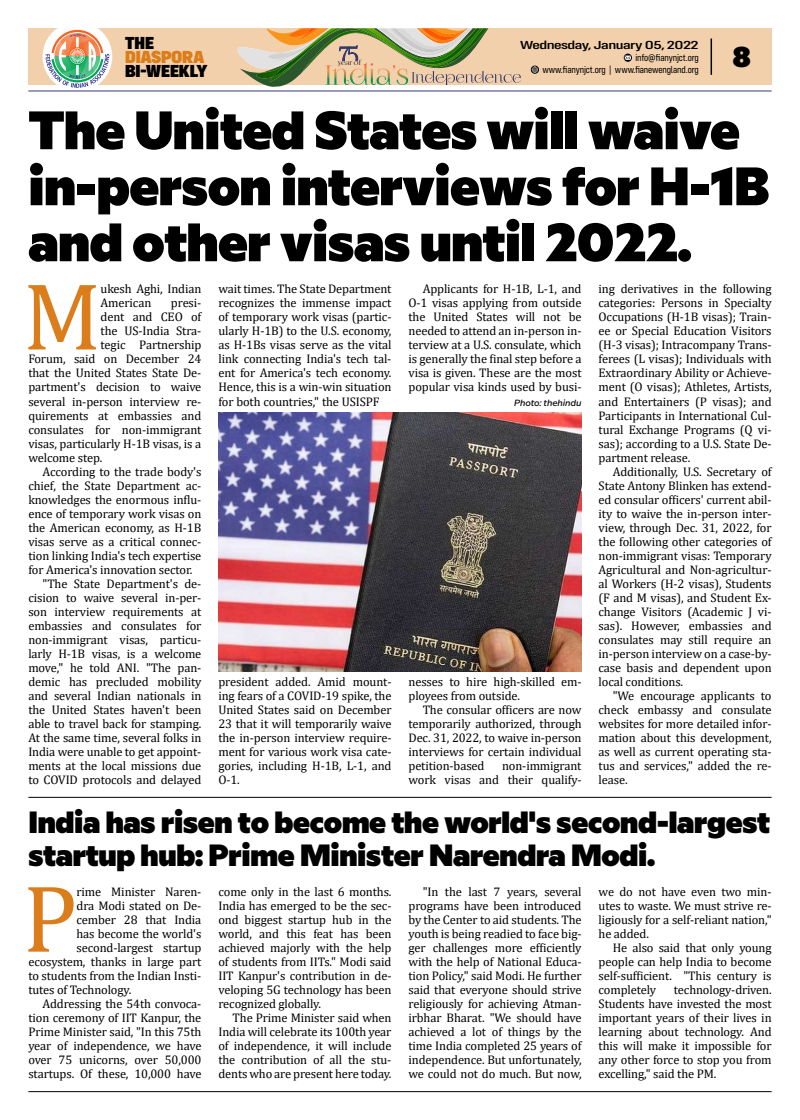
<style>
.page{position:relative;width:800px;height:1120px;background:#fff}
.page>*{position:absolute;margin:0;border:0;box-sizing:border-box;transform-origin:0 0}
.t1{font:96.5px "Cambria";color:#da7d1a}
.t2{font:900 54px/56px "Milliard";letter-spacing:-.01em;color:#000}
.t3{font:900 30.7px/33px "Milliard";letter-spacing:-.01em;color:#000}
.t4{font:900 30px "Config Condensed";color:#000;scale:1.3 1}
.t5{font:900 18px "Config Condensed";letter-spacing:-.035em;color:#000;scale:1.2 1}
.t6{font:900 18px "Config Condensed";letter-spacing:-.03em;color:#da7d1a;scale:1.2 1}
.t7{font:12.5px/14px "Cambria";letter-spacing:-.01em;color:#000;text-align:justify}
.t8{font:500 12px "Config Condensed";letter-spacing:-.03em;color:#000;scale:1.5 1}
.t9{font:10px/12px "Config Condensed";letter-spacing:-.01em;color:#000;text-align:right}
.t10{font:italic 500 9px "Milliard";letter-spacing:-.005em;color:#000}
.t11{font:6.4px "Foglihten No 07";color:#000}
</style>
<div class="page">
<hr style="left:28px;top:1091px;width:743px;height:1px;background:#000">
<div style="left:28px;top:28px;width:743px;height:57px;background:#f3d0ac"></div>
<div style="left:43px;top:22px;width:69px;height:69px;background:#fff;border-radius:50%"></div>
<svg style="left:45px;top:30px;width:64px;height:58px"></svg>
<hr style="left:28px;top:91px;width:743px;height:1px;background:#31396d">
<svg style="left:623px;top:54px;width:8px;height:8px"></svg>
<svg style="left:624px;top:56px;width:6px;height:4px"></svg>
<svg style="left:237px;top:28px;width:302px;height:59px"></svg>
<hr style="left:710px;top:39px;width:1px;height:36px;background:#000">
<hr style="left:28px;top:797px;width:743px;height:1px;background:#000">
<img style="left:218px;top:412px;width:363px;height:259px">
<h3 class="t5" style="left:125px;top:32px;width:26px">THE</h3>
<h3 class="t6" style="left:125px;top:46px;width:68px">DIASPORA</h3>
<h3 class="t5" style="left:125px;top:60px;width:70px">BI-WEEKLY</h3>
<p class="t8" style="left:520px;top:38px;width:121px">Wednesday, January 05, 2022</p>
<p class="t9" style="left:542px;top:51px;width:158px">info@fianynjct.org<br>www.fianynjct.org | www.fianewengland.org</p>
<h2 class="t2" style="left:28px;top:97px;width:742px">The United States will waive in-person interviews for H-1B and other visas until 2022.</h2>
<h1 class="t1" style="left:23px;top:260px;width:80px">M</h1>
<p class="t7" style="left:101px;top:282px;width:102px">ukesh Aghi, Indian<br>American</p>
<h3 class="t4" style="left:732px;top:39px;width:16px">8</h3>
<p class="t11" style="left:338px;top:59px;width:25px">year of</p>
<p class="t7" style="left:598px;top:282px;width:174px">ing derivatives in the following categories: Persons in Specialty Occupations (H-1B visas); Train&shy;ee or Special Education Visitors (H-3 visas); Intracompany Trans&shy;ferees (L visas); Individuals with Extraordinary Ability or Achieve&shy;ment (O visas); Athletes, Artists, and Entertainers (P visas); and Participants in International Cul&shy;tural Exchange Programs (Q vi&shy;sas); according to a U.S. State De&shy;partment release.</p>
<p class="t7" style="left:598px;top:464px;width:174px;text-indent:14px">Additionally, U.S. Secretary of State Antony Blinken has extend&shy;ed consular officers' current abil&shy;ity to waive the in-person inter&shy;view, through Dec. 31, 2022, for the following other categories of non-immigrant visas: Temporary Agricultural and Non-agricultur&shy;al Workers (H-2 visas), Students (F and M visas), and Student Ex&shy;change Visitors (Academic J vi&shy;sas). However, embassies and consulates may still require an in-person interview on a case-by&shy;case basis and dependent upon local conditions.</p>
<p class="t7" style="left:598px;top:688px;width:174px;text-indent:14px">"We encourage applicants to check embassy and consulate websites for more detailed infor&shy;mation about this development, as well as current operating sta&shy;tus and services," added the re&shy;lease.</p>
<p class="t7" style="left:408px;top:282px;width:174px;text-indent:14px">Applicants for H-1B, L-1, and O-1 visas applying from outside the United States will not be needed to attend an in-person in&shy;terview at a U.S. consulate, which is generally the final step before a visa is given. These are the most popular visa kinds used by busi-</p>
<p class="t7" style="left:218px;top:282px;width:174px">wait times. The State Department recognizes the immense impact of temporary work visas (partic&shy;ularly H-1B) to the U.S. economy, as H-1Bs visas serve as the vital link connecting India's tech tal&shy;ent for America's tech economy.<br>Hence, this is a win-win situation for both countries," the USISPF</p>
<p class="t7" style="left:171px;top:296px;width:32px">presi-</p>
<p class="t7" style="left:101px;top:310px;width:102px">dent and CEO of</p>
<p class="t7" style="left:101px;top:324px;width:102px">the US-India Stra-</p>
<p class="t7" style="left:101px;top:338px;width:102px">tegic Partnership</p>
<p class="t7" style="left:28px;top:352px;width:174px">Forum, said on December 24</p>
<p class="t7" style="left:28px;top:366px;width:174px">that the United States State De-</p>
<p class="t7" style="left:28px;top:380px;width:174px">partment's decision to waive</p>
<p class="t7" style="left:28px;top:394px;width:174px">several in-person interview re-</p>
<p class="t7" style="left:28px;top:408px;width:174px">quirements at embassies and</p>
<p class="t7" style="left:28px;top:422px;width:174px">consulates for non-immigrant</p>
<p class="t7" style="left:28px;top:436px;width:174px">visas, particularly H-1B visas, is a</p>
<p class="t7" style="left:28px;top:450px;width:76px">welcome step.</p>
<p class="t7" style="left:43px;top:464px;width:160px">According to the trade body's</p>
<p class="t7" style="left:28px;top:478px;width:174px">chief, the State Department ac-</p>
<p class="t7" style="left:28px;top:492px;width:174px">knowledges the enormous influ-</p>
<p class="t7" style="left:28px;top:506px;width:174px">ence of temporary work visas on</p>
<p class="t7" style="left:28px;top:520px;width:174px">the American economy, as H-1B</p>
<p class="t7" style="left:28px;top:534px;width:174px">visas serve as a critical connec-</p>
<p class="t7" style="left:28px;top:548px;width:174px">tion linking India's tech expertise</p>
<p class="t7" style="left:28px;top:562px;width:165px">for America's innovation sector.</p>
<p class="t7" style="left:43px;top:576px;width:160px">"The State Department's de-</p>
<p class="t7" style="left:28px;top:590px;width:174px">cision to waive several in-per-</p>
<p class="t7" style="left:28px;top:604px;width:174px">son interview requirements at</p>
<p class="t7" style="left:28px;top:618px;width:174px">embassies and consulates for</p>
<p class="t7" style="left:28px;top:632px;width:174px">non-immigrant visas, particu-</p>
<p class="t7" style="left:28px;top:646px;width:174px">larly H-1B visas, is a welcome</p>
<p class="t7" style="left:28px;top:660px;width:174px">move," he told ANI. "The pan-</p>
<p class="t7" style="left:28px;top:674px;width:174px">demic has precluded mobility</p>
<p class="t7" style="left:28px;top:688px;width:174px">and several Indian nationals in</p>
<p class="t7" style="left:28px;top:702px;width:174px">the United States haven't been</p>
<p class="t7" style="left:28px;top:716px;width:174px">able to travel back for stamping.</p>
<p class="t7" style="left:28px;top:730px;width:174px">At the same time, several folks in</p>
<p class="t7" style="left:28px;top:744px;width:174px">India were unable to get appoint-</p>
<p class="t7" style="left:28px;top:758px;width:174px">ments at the local missions due</p>
<p class="t7" style="left:28px;top:772px;width:174px">to COVID protocols and delayed</p>
<p class="t10" style="left:514px;top:396px;width:69px">Photo: thehindu</p>
<p class="t7" style="left:408px;top:674px;width:174px">nesses to hire high-skilled em&shy;ployees from outside.</p>
<p class="t7" style="left:408px;top:702px;width:174px;text-indent:14px">The consular officers are now temporarily authorized, through Dec. 31, 2022, to waive in-person interviews for certain individual petition-based</p>
<p class="t7" style="left:218px;top:674px;width:174px">president added. Amid mount&shy;ing fears of a COVID-19 spike, the United States said on December 23 that it will temporarily waive the in-person interview require&shy;ment for various work visa cate&shy;gories, including H-1B, L-1, and O-1.</p>
<p class="t7" style="left:408px;top:758px;width:174px;text-align:right">non-immigrant<br>work visas and their qualify-</p>
<h3 class="t3" style="left:28px;top:803px;width:743px">India has risen to become the world's second-largest startup hub: Prime Minister Narendra Modi.</h3>
<h1 class="t1" style="left:23px;top:862px;width:56px">P</h1>
<p class="t7" style="left:76px;top:884px;width:126px">rime Minister Naren-</p>
<p class="t7" style="left:408px;top:884px;width:174px;text-indent:14px">"In the last 7 years, several programs have been introduced by the Center to aid students. The youth is being readied to face big&shy;ger challenges more efficiently with the help of National Educa&shy;tion Policy," said Modi. He further said that everyone should strive religiously for achieving Atman&shy;irbhar Bharat. "We should have achieved a lot of things by the time India completed 25 years of independence. But unfortunately, we could not do much. But now,</p>
<p class="t7" style="left:598px;top:884px;width:174px">we do not have even two min&shy;utes to waste. We must strive re&shy;ligiously for a self-reliant nation," he added.</p>
<p class="t7" style="left:218px;top:884px;width:174px">come only in the last 6 months.<br>India has emerged to be the sec&shy;ond biggest startup hub in the world, and this feat has been achieved majorly with the help of students from IITs." Modi said IIT Kanpur's contribution in de&shy;veloping 5G technology has been recognized globally.</p>
<p class="t7" style="left:218px;top:1010px;width:174px;text-indent:14px">The Prime Minister said when India will celebrate its 100th year of independence, it will include the contribution of all the stu&shy;dents who are present here today.</p>
<p class="t7" style="left:76px;top:898px;width:126px">dra Modi stated on De-</p>
<p class="t7" style="left:76px;top:912px;width:126px">cember 28 that India</p>
<p class="t7" style="left:76px;top:926px;width:126px">has become the world's</p>
<p class="t7" style="left:76px;top:940px;width:126px">second-largest startup</p>
<p class="t7" style="left:28px;top:954px;width:174px">ecosystem, thanks in large part</p>
<p class="t7" style="left:28px;top:968px;width:174px">to students from the Indian Insti-</p>
<p class="t7" style="left:28px;top:982px;width:104px">tutes of Technology.</p>
<p class="t7" style="left:43px;top:996px;width:160px">Addressing the 54th convoca-</p>
<p class="t7" style="left:28px;top:1010px;width:174px">tion ceremony of IIT Kanpur, the</p>
<p class="t7" style="left:28px;top:1024px;width:174px">Prime Minister said, "In this 75th</p>
<p class="t7" style="left:28px;top:1038px;width:174px">year of independence, we have</p>
<p class="t7" style="left:28px;top:1052px;width:174px">over 75 unicorns, over 50,000</p>
<p class="t7" style="left:28px;top:1066px;width:174px">startups. Of these, 10,000 have</p>
<p class="t7" style="left:598px;top:940px;width:174px;text-indent:14px">He also said that only young people can help India to become self-sufficient. "This century is completely</p>
<p class="t7" style="left:598px;top:982px;width:174px;text-indent:75px">technology-driven.<br>Students have invested the most important years of their lives in learning about technology. And this will make it impossible for any other force to stop you from excelling," said the PM.</p>
</div>
